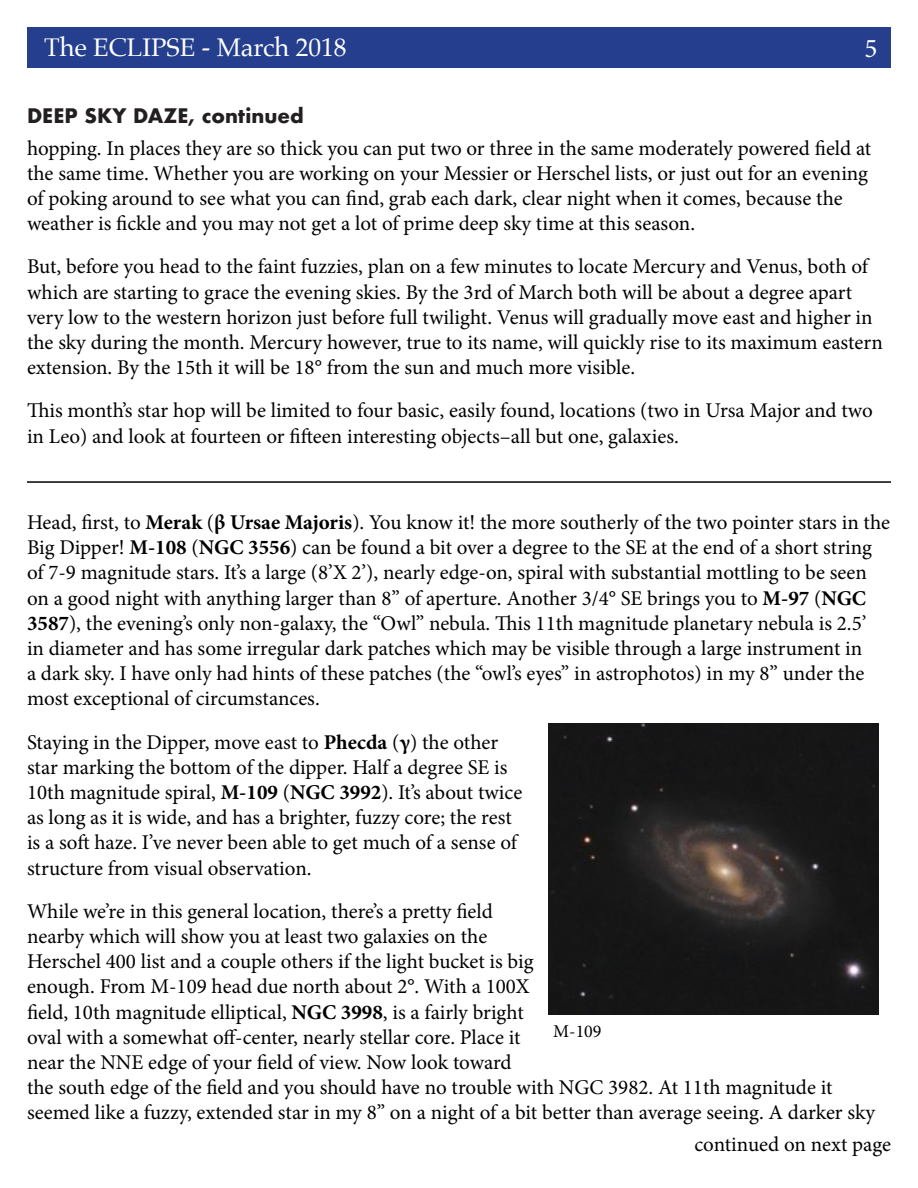
<style>
.page{position:relative;width:918px;height:1188px;background:#fff}
.page>*{position:absolute;margin:0;border:0;box-sizing:border-box;transform-origin:0 0}
.t1{font:27px "Minion Pro";color:#fff}
.t2{font:25.5px "Palatino";color:#fff}
.t3{font:21px/25.2px "Minion Pro";letter-spacing:-.005em;color:#000}
.t4{font:700 19.5px "Futura";color:#231f20}
.t5{font:18px "Minion Pro";color:#000}
.s1{font-weight:700}
</style>
<div class="page">
<div style="left:27px;top:27px;width:864px;height:41px;background:#253f8e"></div>
<hr style="left:27px;top:481px;width:864px;height:2px;background:#000">
<img style="left:549px;top:724px;width:330px;height:290px">
<p class="t2" style="left:44px;top:35px;width:304px">The ECLIPSE - March 2018</p>
<p class="t1" style="left:865px;top:31px;width:14px">5</p>
<p class="t4" style="left:27px;top:103px;width:278px">DEEP SKY DAZE, continued</p>
<p class="t3" style="left:27px;top:135px;width:846px">hopping. In places they are so thick you can put two or three in the same moderately powered field at the same time. Whether you are working on your Messier or Herschel lists, or just out for an evening of poking around to see what you can find, grab each dark, clear night when it comes, because the weather is fickle and you may not get a lot of prime deep sky time at this season.</p>
<p class="t3" style="left:27px;top:254px;width:857px">But, before you head to the faint fuzzies, plan on a few minutes to locate Mercury and Venus, both of which are starting to grace the evening skies. By the 3rd of March both will be about a degree apart very low to the western horizon just before full twilight. Venus will gradually move east and higher in the sky during the month. Mercury however, true to its name, will quickly rise to its maximum eastern extension. By the 15th it will be 18° from the sun and much more visible.</p>
<p class="t3" style="left:27px;top:398px;width:847px">This month’s star hop will be limited to four basic, easily found, locations (two in Ursa Major and two in Leo) and look at fourteen or fifteen interesting objects–all but one, galaxies.</p>
<p class="t3" style="left:27px;top:510px;width:865px">Head, first, to <span class="s1">Merak</span> (<span class="s1">β Ursae Majoris</span>). You know it! the more southerly of the two pointer stars in the Big Dipper! <span class="s1">M-108</span> (<span class="s1">NGC 3556</span>) can be found a bit over a degree to the SE at the end of a short string of 7-9 magnitude stars. It’s a large (8’X 2’), nearly edge-on, spiral with substantial mottling to be seen on a good night with anything larger than 8” of aperture. Another 3/4° SE brings you to <span class="s1">M-97</span> (<span class="s1">NGC 3587</span>), the evening’s only non-galaxy, the “Owl” nebula. This 11th magnitude planetary nebula is 2.5’<br>in diameter and has some irregular dark patches which may be visible through a large instrument in<br>a dark sky. I have only had hints of these patches (the “owl’s eyes” in astrophotos) in my 8” under the most exceptional of circumstances.</p>
<p class="t3" style="left:27px;top:729px;width:497px">Staying in the Dipper, move east to <span class="s1">Phecda</span> (<span class="s1">γ</span>) the other star marking the bottom of the dipper. Half a degree SE is 10th magnitude spiral, <span class="s1">M-109</span> (<span class="s1">NGC 3992</span>). It’s about twice as long as it is wide, and has a brighter, fuzzy core; the rest is a soft haze. I’ve never been able to get much of a sense of structure from visual observation.</p>
<p class="t3" style="left:27px;top:899px;width:850px">While we’re in this general location, there’s a pretty field<br>nearby which will show you at least two galaxies on the<br>Herschel 400 list and a couple others if the light bucket is big<br>enough. From M-109 head due north about 2°. With a 100X<br>field, 10th magnitude elliptical, <span class="s1">NGC 3998</span>, is a fairly bright<br>oval with a somewhat off-center, nearly stellar core. Place it<br>near the NNE edge of your field of view. Now look toward<br>the south edge of the field and you should have no trouble with NGC 3982. At 11th magnitude it seemed like a fuzzy, extended star in my 8” on a night of a bit better than average seeing. A darker sky</p>
<p class="t5" style="left:553px;top:1019px;width:50px">M-109</p>
<p class="t3" style="left:694px;top:1132px;width:198px">continued on next page</p>
</div>
